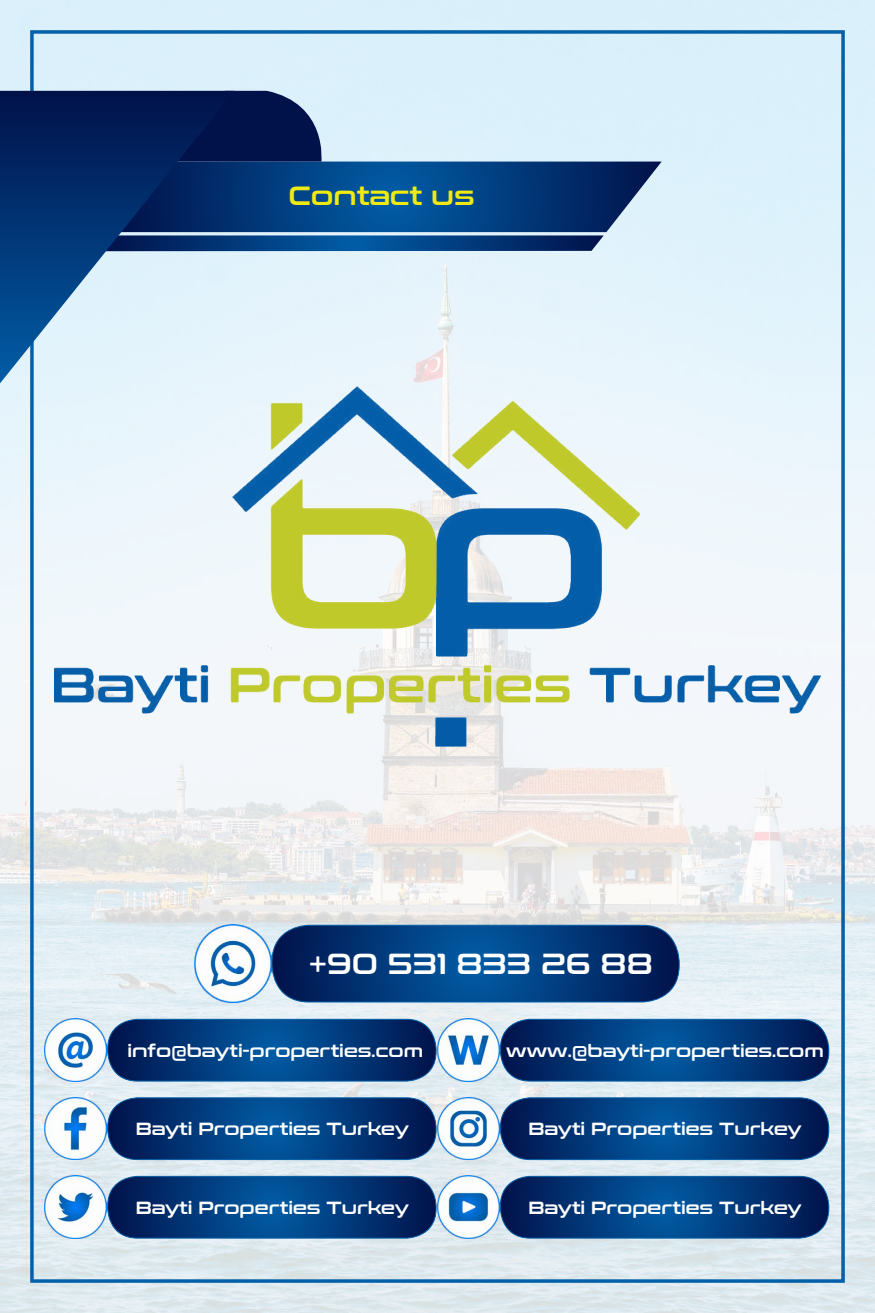
<style>
.page{position:relative;width:875px;height:1313px;background:#fff}
.page>*{position:absolute;margin:0;border:0;box-sizing:border-box;transform-origin:0 0}
.t1{font:28.88px "Conthrax Sb";color:#fff}
.t2{font:26.25px "Conthrax Sb";color:#f0e912}
.t3{font:17.5px "Conthrax Sb";color:#fff}
</style>
<div class="page">
<img style="left:0;top:0;width:875px;height:1312px">
<svg style="left:235px;top:91px;width:427px;height:160px;background:#5e87b1"></svg>
<svg style="left:0;top:91px;width:235px;height:292px;background:#50709a"></svg>
<img style="left:54px;top:386px;width:767px;height:360px">
<svg style="left:272px;top:925px;width:407px;height:77px;background:#083d7c"></svg>
<div style="left:272px;top:924px;width:408px;height:78px;border:1px solid #015da6;border-radius:37px"></div>
<img style="left:194px;top:925px;width:77px;height:77px">
<svg style="left:108px;top:1019px;width:328px;height:62px;background:#083d7c"></svg>
<div style="left:107px;top:1018px;width:330px;height:63px;border:1px solid #015da6;border-radius:30px"></div>
<img style="left:45px;top:1018px;width:62px;height:63px">
<svg style="left:108px;top:1097px;width:328px;height:62px;background:#083d7b"></svg>
<div style="left:107px;top:1097px;width:330px;height:63px;border:1px solid #015da6;border-radius:30px"></div>
<img style="left:45px;top:1097px;width:62px;height:62px">
<svg style="left:108px;top:1176px;width:328px;height:62px;background:#083d7b"></svg>
<div style="left:107px;top:1175px;width:330px;height:63px;border:1px solid #015da6;border-radius:30px"></div>
<img style="left:45px;top:1175px;width:62px;height:63px">
<svg style="left:500px;top:1019px;width:329px;height:62px;background:#083d7c"></svg>
<div style="left:500px;top:1018px;width:329px;height:63px;border:1px solid #015da6;border-radius:30px"></div>
<img style="left:438px;top:1018px;width:62px;height:63px">
<svg style="left:500px;top:1097px;width:329px;height:62px;background:#083d7c"></svg>
<div style="left:500px;top:1097px;width:329px;height:63px;border:1px solid #015da6;border-radius:30px"></div>
<img style="left:438px;top:1097px;width:62px;height:62px">
<svg style="left:500px;top:1176px;width:329px;height:62px;background:#083d7c"></svg>
<div style="left:500px;top:1175px;width:329px;height:63px;border:1px solid #015da6;border-radius:30px"></div>
<img style="left:438px;top:1175px;width:62px;height:63px">
<h2 class="t2" style="left:288px;top:176px;width:188px">Contact us</h2>
<h1 class="t1" style="left:309px;top:942px;width:345px">+90 531 833 26 88</h1>
<p class="t3" style="left:127px;top:1037px;width:297px">info@bayti-properties.com</p>
<p class="t3" style="left:506px;top:1037px;width:319px">www @. bayti-properties.com</p>
<p class="t3" style="left:136px;top:1115px;width:275px">Bayti Properties Turkey</p>
<p class="t3" style="left:528px;top:1115px;width:275px">Bayti Properties Turkey</p>
<p class="t3" style="left:136px;top:1194px;width:275px">Bayti Properties Turkey</p>
<p class="t3" style="left:528px;top:1194px;width:275px">Bayti Properties Turkey</p>
</div>
